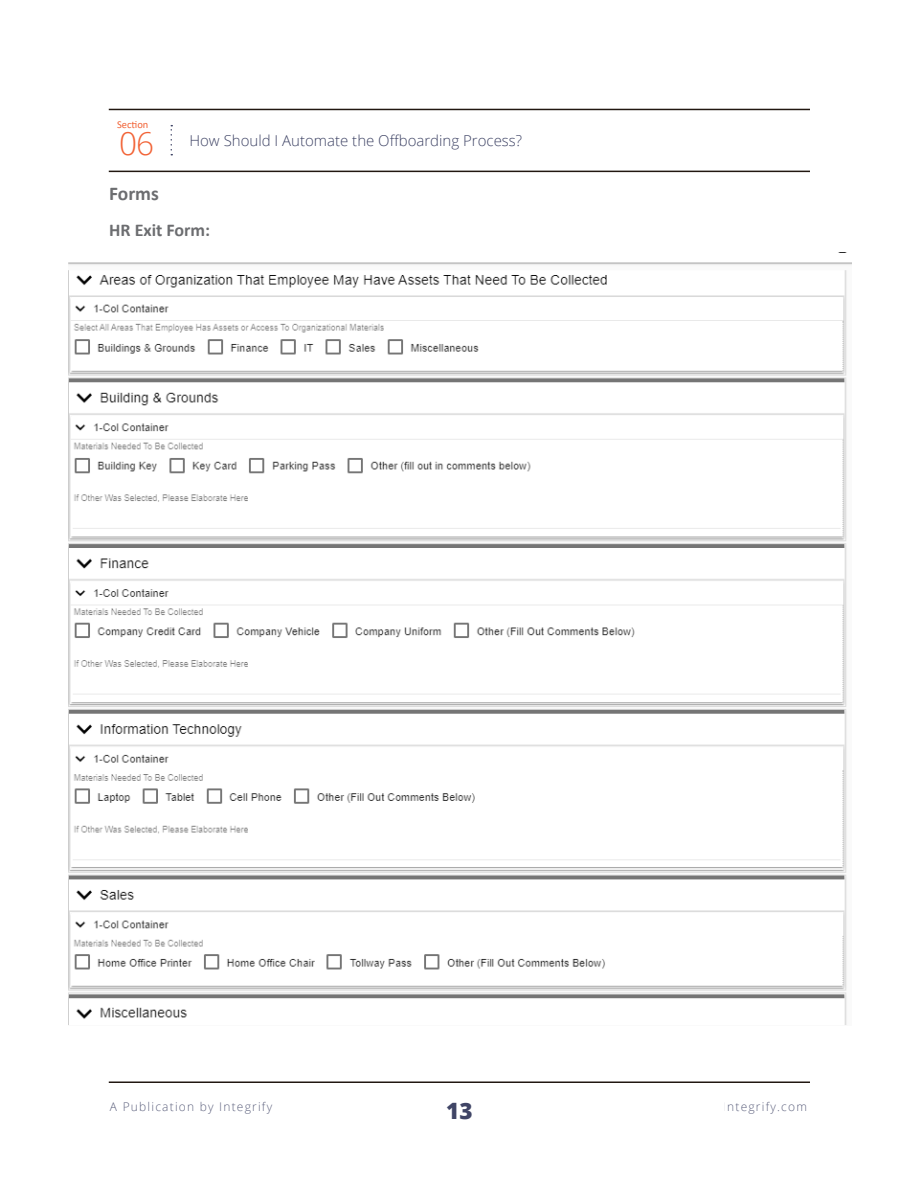
<style>
.page{position:relative;width:918px;height:1188px;background:#fff}
.page>*{position:absolute;margin:0;border:0;box-sizing:border-box;transform-origin:0 0}
.t1{font:300 31.5px "Open Sans";color:#f26336}
.t2{font:800 22.5px "Open Sans";color:#404566}
.t3{font:700 19.5px "Calibri";color:#6c6d70}
.t4{font:700 18px "Calibri";color:#6c6d70}
.t5{font:300 15px "Open Sans";color:#404566}
.t6{font:300 12px "Open Sans";letter-spacing:.1em;color:#404566}
.t7{font:10.5px "Calibri";color:#f26336}
</style>
<div class="page">
<hr style="left:109px;top:171px;width:701px;height:1px;background:#211710">
<hr style="left:109px;top:1082px;width:701px;height:1px;background:#211710">
<hr style="left:109px;top:109px;width:701px;height:1px;background:#211710">
<svg style="left:171px;top:125px;width:1px;height:30px"></svg>
<img style="left:68px;top:262px;width:783px;height:763px">
<p class="t7" style="left:117px;top:117px;width:33px">Section</p>
<p class="t1" style="left:119px;top:122px;width:37px">06</p>
<p class="t5" style="left:189px;top:130px;width:334px">How Should I Automate the Offboarding Process?</p>
<p class="t3" style="left:109px;top:180px;width:51px">Forms</p>
<p class="t4" style="left:109px;top:217px;width:103px">HR Exit Form:</p>
<p class="t6" style="left:110px;top:1098px;width:164px">A Publication by Integrify</p>
<p class="t6" style="left:723px;top:1098px;width:86px">Integrify.com</p>
<p class="t2" style="left:446px;top:1094px;width:28px">13</p>
</div>
